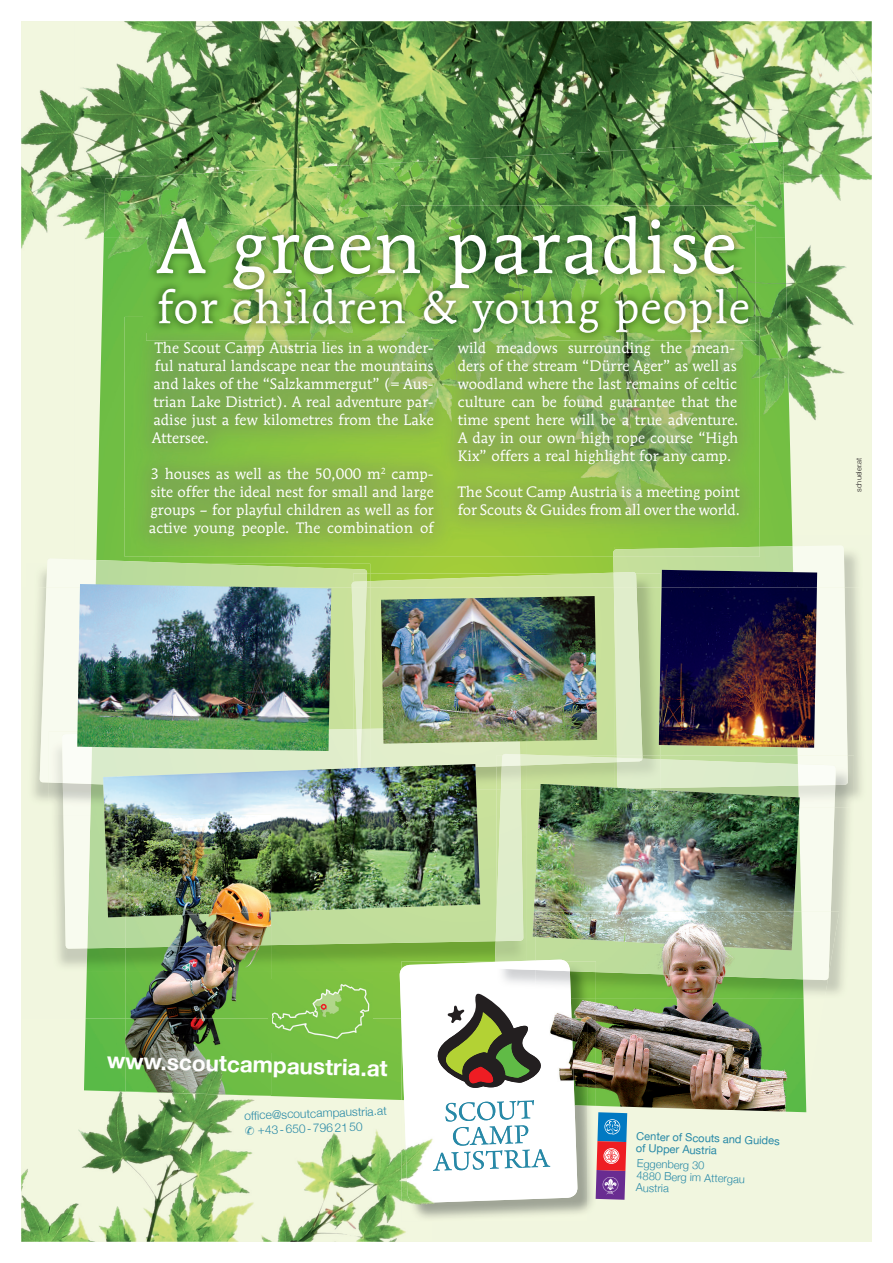
<style>
.page{position:relative;width:893px;height:1263px;background:#fff}
.page>*{position:absolute;margin:0;border:0;box-sizing:border-box;transform-origin:0 0}
.t1{font:76.05px "Mendoza Roman LT";letter-spacing:.02em;color:#fff}
.t2{font:45.3px "Mendoza Roman LT";letter-spacing:.02em;color:#fff}
.t3{font:700 22.5px "Helvetica Neue";color:#fff}
.t4{font:15px/18px "Mendoza Roman LT";color:#fff;text-align:justify}
.t5{font:300 12px/15px "Helvetica Neue";color:#2889a7}
.t6{font:11.1px/12px "Helvetica Neue";color:#2889a7}
.t7{font:300 11.1px/12px "Helvetica Neue";color:#2889a7}
.t8{font:300 7.5px "Helvetica Neue";color:#231f20}
</style>
<div class="page">
<div style="left:21px;top:21px;width:851px;height:1221px;background:#f1f6df"></div>
<svg style="left:86px;top:971px;width:313px;height:47px;background:#72bf43"></svg>
<img style="left:87px;top:949px;width:408px;height:22px">
<img style="left:847px;top:587px;width:15px;height:211px">
<img style="left:642px;top:587px;width:19px;height:168px">
<img style="left:606px;top:21px;width:266px;height:154px">
<img style="left:340px;top:21px;width:266px;height:143px">
<img style="left:74px;top:21px;width:266px;height:154px">
<img style="left:21px;top:90px;width:53px;height:159px">
<img style="left:785px;top:175px;width:87px;height:361px">
<img style="left:74px;top:175px;width:30px;height:52px">
<img style="left:85px;top:227px;width:19px;height:12px">
<img style="left:792px;top:536px;width:66px;height:51px">
<img style="left:364px;top:142px;width:421px;height:95px">
<img style="left:104px;top:164px;width:260px;height:73px">
<img style="left:756px;top:237px;width:36px;height:308px">
<img style="left:96px;top:237px;width:54px;height:323px">
<img style="left:150px;top:557px;width:463px;height:15px">
<img style="left:613px;top:545px;width:231px;height:42px">
<img style="left:370px;top:572px;width:267px;height:1px">
<img style="left:662px;top:570px;width:155px;height:17px">
<img style="left:143px;top:289px;width:257px;height:28px">
<img style="left:400px;top:206px;width:356px;height:111px">
<img style="left:146px;top:206px;width:254px;height:83px">
<img style="left:548px;top:317px;width:212px;height:192px">
<img style="left:336px;top:341px;width:212px;height:168px">
<img style="left:125px;top:317px;width:211px;height:192px">
<img style="left:125px;top:509px;width:635px;height:48px">
<img style="left:613px;top:547px;width:147px;height:10px">
<img style="left:146px;top:317px;width:610px;height:24px">
<img style="left:146px;top:317px;width:602px;height:16px">
<img style="left:367px;top:564px;width:3px;height:9px">
<img style="left:33px;top:597px;width:7px;height:203px">
<img style="left:46px;top:559px;width:50px;height:14px">
<img style="left:96px;top:560px;width:271px;height:13px">
<img style="left:834px;top:807px;width:15px;height:184px">
<img style="left:835px;top:755px;width:19px;height:52px">
<img style="left:847px;top:755px;width:1px;height:30px">
<img style="left:642px;top:755px;width:19px;height:7px">
<div style="left:801px;top:807px;width:33px;height:104px;background:#f8fbef"></div>
<img style="left:495px;top:949px;width:32px;height:10px">
<img style="left:800px;top:788px;width:35px;height:19px">
<img style="left:661px;top:587px;width:186px;height:201px">
<img style="left:40px;top:573px;width:602px;height:376px">
<img style="left:533px;top:784px;width:267px;height:153px">
<img style="left:596px;top:998px;width:210px;height:114px">
<img style="left:578px;top:998px;width:18px;height:108px">
<img style="left:803px;top:911px;width:36px;height:87px">
<img style="left:578px;top:979px;width:225px;height:19px">
<div style="left:801px;top:911px;width:30px;height:69px;background:#f8fbef"></div>
<img style="left:535px;top:911px;width:268px;height:68px">
<img style="left:578px;top:961px;width:18px;height:11px">
<img style="left:535px;top:911px;width:259px;height:39px">
<img style="left:125px;top:948px;width:146px;height:70px">
<img style="left:125px;top:917px;width:146px;height:31px">
<img style="left:125px;top:815px;width:146px;height:102px">
<img style="left:21px;top:1100px;width:103px;height:142px">
<img style="left:227px;top:1100px;width:179px;height:142px">
<img style="left:124px;top:1100px;width:103px;height:142px">
<img style="left:84px;top:1018px;width:315px;height:82px">
<img style="left:401px;top:1105px;width:186px;height:117px">
<svg style="left:399px;top:959px;width:179px;height:244px;background:#d8e1d6"></svg>
<img style="left:496px;top:1043px;width:34px;height:35px">
<img style="left:468px;top:1067px;width:25px;height:16px">
<img style="left:575px;top:1018px;width:12px;height:87px">
<img style="left:535px;top:1018px;width:40px;height:87px">
<img style="left:535px;top:1057px;width:9px;height:18px">
<img style="left:269px;top:979px;width:103px;height:74px">
<svg style="left:321px;top:1004px;width:6px;height:6px"></svg>
<svg style="left:596px;top:1112px;width:31px;height:88px;background:#896494"></svg>
<h1 class="t1" style="left:156px;top:200px;width:582px">A green paradise</h1>
<h2 class="t2" style="left:157px;top:280px;width:594px">for children &amp; young people</h2>
<p class="t4" style="left:152px;top:339px;width:283px">The Scout Camp Austria lies in a wonder&shy;ful natural landscape near the mountains and lakes of the “Salzkammergut” (= Aus&shy;trian Lake District). A real adventure par&shy;adise just a few kilometres from the Lake Attersee.</p>
<p class="t4" style="left:149px;top:465px;width:286px">3 houses as well as the 50,000 m<sup>2</sup> camp&shy;site offer the ideal nest for small and large groups – for playful children as well as for active young people. The combination of</p>
<p class="t4" style="left:458px;top:339px;width:282px;text-align:left">wild meadows surrounding the mean&shy;ders of the stream “Dürre Ager” as well as woodland where the last remains of celtic culture can be found guarantee that the time spent here will be a true adventure.<br>A day in our own high rope course “High Kix” offers a real highlight for any camp.</p>
<p class="t4" style="left:458px;top:483px;width:284px">The Scout Camp Austria is a meeting point for Scouts &amp; Guides from all over the world.</p>
<p class="t8" style="left:854px;top:492px;width:36px;rotate:-90deg">schueler.at</p>
<h3 class="t3" style="left:108px;top:1045px;width:282px;rotate:2deg">www.scoutcampaustria.at</h3>
<p class="t5" style="left:244px;top:1108px;width:144px;rotate:-2deg">offi ce@scoutcampaustria.at ✆ +43 - 650 - 796 21 50</p>
<p class="t6" style="left:637px;top:1129px;width:145px;rotate:2deg">Center of Scouts and Guides of Upper Austria</p>
<p class="t7" style="left:637px;top:1157px;width:110px;rotate:2deg">Eggenberg 30<br>4880 Berg im Attergau<br>Austria</p>
</div>
